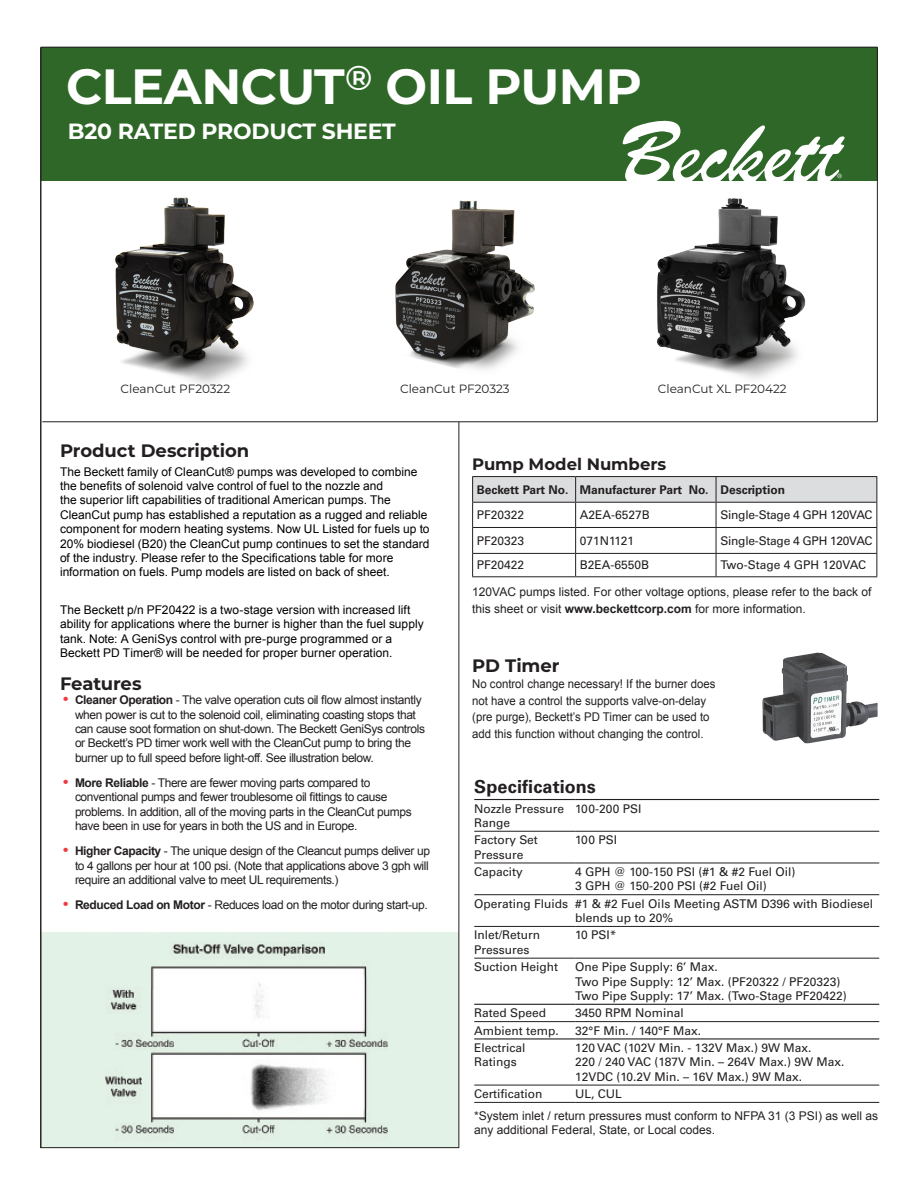
<style>
.page{position:relative;width:918px;height:1188px;background:#fff}
.page>*{position:absolute;margin:0;border:0;box-sizing:border-box;transform-origin:0 0}
.t1{font:700 49.5px "Montserrat";letter-spacing:-.01em;color:#fff}
.t2{font:700 22.05px "Montserrat";letter-spacing:-.01em;color:#fff}
.t3{font:700 18px "Montserrat";letter-spacing:-.01em;color:#231f20}
.t4{font:700 18px "Univers LT Std";letter-spacing:.005em;color:#231f20}
.t5{font:700 16.5px "Montserrat";color:#231f20}
.t6{font:12px/14.4px "Arial";letter-spacing:-.03em;color:#231f20}
.t7{font:12px/14.4px "Arial";color:#000}
.t8{font:12px/14.4px "Univers LT Std";color:#231f20}
.t9{font:12px/16.5px "Arial";color:#231f20}
.t10{font:12px/16.5px "Arial";color:#231f20;scale:.95 1}
.t11{font:12px "Montserrat";color:#231f20}
.t12{font:700 12px "Univers LT Std";color:#231f20}
.t13{font:12px "Univers LT Std";letter-spacing:-.02em;color:#231f20}
.s1{font-weight:700;font-size:15px;color:#ee3a41}
.s2{font-weight:700}
</style>
<div class="page">
<div style="left:41px;top:47px;width:837px;height:134px;background:#2e6727"></div>
<hr style="left:41px;top:47px;width:836px;height:1px;background:#231f20">
<svg style="left:40px;top:47px;width:420px;height:1101px"></svg>
<hr style="left:877px;top:47px;width:1px;height:375px;background:#231f20">
<hr style="left:42px;top:422px;width:835px;height:1px;background:#231f20">
<hr style="left:459px;top:422px;width:1px;height:726px;background:#231f20">
<hr style="left:472px;top:476px;width:104px;height:1px;background:#231f20">
<hr style="left:576px;top:476px;width:140px;height:1px;background:#231f20">
<hr style="left:716px;top:476px;width:161px;height:1px;background:#231f20">
<svg style="left:472px;top:477px;width:405px;height:99px"></svg>
<hr style="left:472px;top:576px;width:104px;height:1px;background:#231f20">
<hr style="left:576px;top:576px;width:140px;height:1px;background:#231f20">
<hr style="left:716px;top:576px;width:161px;height:1px;background:#231f20">
<img style="left:762px;top:652px;width:115px;height:92px">
<hr style="left:474px;top:831px;width:101px;height:1px;background:#231f20">
<hr style="left:575px;top:831px;width:304px;height:1px;background:#231f20">
<hr style="left:474px;top:863px;width:101px;height:1px;background:#231f20">
<hr style="left:575px;top:863px;width:304px;height:1px;background:#231f20">
<hr style="left:474px;top:894px;width:101px;height:1px;background:#231f20">
<hr style="left:575px;top:894px;width:304px;height:1px;background:#231f20">
<hr style="left:474px;top:926px;width:101px;height:1px;background:#231f20">
<hr style="left:575px;top:926px;width:304px;height:1px;background:#231f20">
<hr style="left:474px;top:958px;width:101px;height:1px;background:#231f20">
<hr style="left:575px;top:958px;width:304px;height:1px;background:#231f20">
<hr style="left:474px;top:1021px;width:101px;height:1px;background:#231f20">
<hr style="left:575px;top:1021px;width:304px;height:1px;background:#231f20">
<hr style="left:474px;top:1085px;width:101px;height:1px;background:#231f20">
<hr style="left:575px;top:1085px;width:304px;height:1px;background:#231f20">
<hr style="left:474px;top:1102px;width:101px;height:1px;background:#231f20">
<hr style="left:575px;top:1102px;width:304px;height:1px;background:#231f20">
<hr style="left:474px;top:799px;width:101px;height:1px;background:#231f20">
<hr style="left:575px;top:799px;width:304px;height:1px;background:#231f20">
<hr style="left:474px;top:1004px;width:101px;height:1px;background:#231f20">
<hr style="left:575px;top:1004px;width:304px;height:1px;background:#231f20">
<hr style="left:474px;top:1038px;width:101px;height:2px;background:#231f20">
<hr style="left:575px;top:1038px;width:304px;height:2px;background:#231f20">
<img style="left:656px;top:198px;width:150px;height:181px">
<img style="left:360px;top:184px;width:175px;height:204px">
<img style="left:81px;top:176px;width:193px;height:216px">
<svg style="left:623px;top:121px;width:222px;height:60px"></svg>
<h1 class="t1" style="left:66px;top:50px;width:577px">CLEANCUT<sup>®</sup> OIL PUMP</h1>
<h2 class="t2" style="left:68px;top:115px;width:330px">B20 RATED PRODUCT SHEET</h2>
<p class="t11" style="left:121px;top:381px;width:111px">CleanCut PF20322</p>
<p class="t11" style="left:400px;top:381px;width:111px">CleanCut PF20323</p>
<p class="t11" style="left:658px;top:381px;width:130px">CleanCut XL PF20422</p>
<h3 class="t3" style="left:60px;top:438px;width:191px">Product Description</h3>
<p class="t7" style="left:60px;top:464px;width:371px">The Beckett family of CleanCut® pumps was developed to combine the benefits of solenoid valve control of fuel to the nozzle and<br>the superior lift capabilities of traditional American pumps. The CleanCut pump has established a reputation as a rugged and reliable component for modern heating systems. Now UL Listed for fuels up to 20% biodiesel (B20) the CleanCut pump continues to set the standard of the industry. Please refer to the Specifications table for more information on fuels. Pump models are listed on back of sheet.</p>
<p class="t7" style="left:60px;top:603px;width:365px">The Beckett p/n PF20422 is a two-stage version with increased lift ability for applications where the burner is higher than the fuel supply tank. Note: A GeniSys control with pre-purge programmed or a Beckett PD Timer® will be needed for proper burner operation.</p>
<h3 class="t3" style="left:60px;top:670px;width:83px">Features</h3>
<p class="t6" style="left:75px;top:693px;width:352px;text-indent:-12px"><span class="s1">•</span> <span class="s2">Cleaner Operation</span> - The valve operation cuts oil flow almost instantly when power is cut to the solenoid coil, eliminating coasting stops that can cause soot formation on shut-down. The Beckett GeniSys controls or Beckett’s PD timer work well with the CleanCut pump to bring the burner up to full speed before light-off. See illustration below.</p>
<p class="t6" style="left:75px;top:776px;width:338px;text-indent:-12px"><span class="s1">•</span> <span class="s2">More Reliable</span> - There are fewer moving parts compared to conventional pumps and fewer troublesome oil fittings to cause problems. In addition, all of the moving parts in the CleanCut pumps have been in use for years in both the US and in Europe.</p>
<p class="t6" style="left:75px;top:844px;width:357px;text-align:justify;text-indent:-12px"><span class="s1">•</span> <span class="s2">Higher Capacity</span> - The unique design of the Cleancut pumps deliver up to 4 gallons per hour at 100 psi. (Note that applications above 3 gph will require an additional valve to meet UL requirements.)</p>
<p class="t6" style="left:63px;top:898px;width:366px"><span class="s1">•</span> <span class="s2">Reduced Load on Motor</span> - Reduces load on the motor during start-up.</p>
<h3 class="t5" style="left:472px;top:452px;width:196px">Pump Model Numbers</h3>
<p class="t12" style="left:477px;top:482px;width:310px">Beckett Part No. Manufacturer Part No. Description</p>
<p class="t8" style="left:477px;top:508px;width:49px">PF20322</p>
<p class="t8" style="left:580px;top:508px;width:72px">A2EA-6527B</p>
<p class="t13" style="left:720px;top:508px;width:154px">Single-Stage 4 GPH 120VAC</p>
<p class="t8" style="left:477px;top:533px;width:49px">PF20323</p>
<p class="t8" style="left:580px;top:533px;width:56px">071N1121</p>
<p class="t13" style="left:720px;top:533px;width:154px">Single-Stage 4 GPH 120VAC</p>
<p class="t8" style="left:477px;top:558px;width:49px">PF20422</p>
<p class="t8" style="left:580px;top:558px;width:71px">B2EA-6550B</p>
<p class="t8" style="left:720px;top:558px;width:147px">Two-Stage 4 GPH 120VAC</p>
<p class="t9" style="left:472px;top:584px;width:401px">120VAC pumps listed. For other voltage options, please refer to the back of this sheet or visit <span class="s2">www.beckettcorp.com</span> for more information.</p>
<h3 class="t3" style="left:472px;top:652px;width:89px">PD Timer</h3>
<p class="t10" style="left:472px;top:676px;width:258px">No control change necessary! If the burner does not have a control the supports valve-on-delay (pre purge), Beckett’s PD Timer can be used to add this function without changing the control.</p>
<h3 class="t4" style="left:474px;top:776px;width:123px">Specifications</h3>
<p class="t8" style="left:474px;top:801px;width:91px">Nozzle Pressure<br>Range</p>
<p class="t8" style="left:575px;top:801px;width:68px">100-200 PSI</p>
<p class="t8" style="left:474px;top:833px;width:65px">Factory Set<br>Pressure</p>
<p class="t8" style="left:575px;top:833px;width:43px">100 PSI</p>
<p class="t8" style="left:474px;top:865px;width:50px">Capacity</p>
<p class="t8" style="left:575px;top:865px;width:222px">4 GPH @ 100-150 PSI (#1 &amp; #2 Fuel Oil)<br>3 GPH @ 150-200 PSI (#2 Fuel Oil)</p>
<p class="t8" style="left:575px;top:896px;width:300px;text-indent:-101px">Operating Fluids #1 &amp; #2 Fuel Oils Meeting ASTM D396 with Biodiesel blends up to 20%</p>
<p class="t8" style="left:474px;top:928px;width:67px">Inlet/Return<br>Pressures</p>
<p class="t8" style="left:575px;top:928px;width:43px">10 PSI*</p>
<p class="t8" style="left:474px;top:960px;width:85px">Suction Height</p>
<p class="t8" style="left:575px;top:960px;width:273px">One Pipe Supply: 6’ Max.<br>Two Pipe Supply: 12’ Max. (PF20322 / PF20323)<br>Two Pipe Supply: 17’ Max. (Two-Stage PF20422)</p>
<p class="t8" style="left:474px;top:1006px;width:73px">Rated Speed</p>
<p class="t8" style="left:575px;top:1006px;width:110px">3450 RPM Nominal</p>
<p class="t8" style="left:474px;top:1023px;width:86px">Ambient temp.</p>
<p class="t8" style="left:575px;top:1023px;width:127px">32°F Min. / 140°F Max.</p>
<p class="t8" style="left:474px;top:1041px;width:53px">Electrical<br>Ratings</p>
<p class="t8" style="left:575px;top:1041px;width:271px">120 VAC (102V Min. - 132V Max.) 9W Max.<br>220 / 240 VAC (187V Min. – 264V Max.) 9W Max.<br>12VDC (10.2V Min. – 16V Max.) 9W Max.</p>
<p class="t8" style="left:474px;top:1087px;width:70px">Certification</p>
<p class="t8" style="left:575px;top:1087px;width:48px">UL, CUL</p>
<p class="t9" style="left:474px;top:1108px;width:405px;line-height:14.4px">*System inlet / return pressures must conform to NFPA 31 (3 PSI) as well as any additional Federal, State, or Local codes.</p>
</div>
